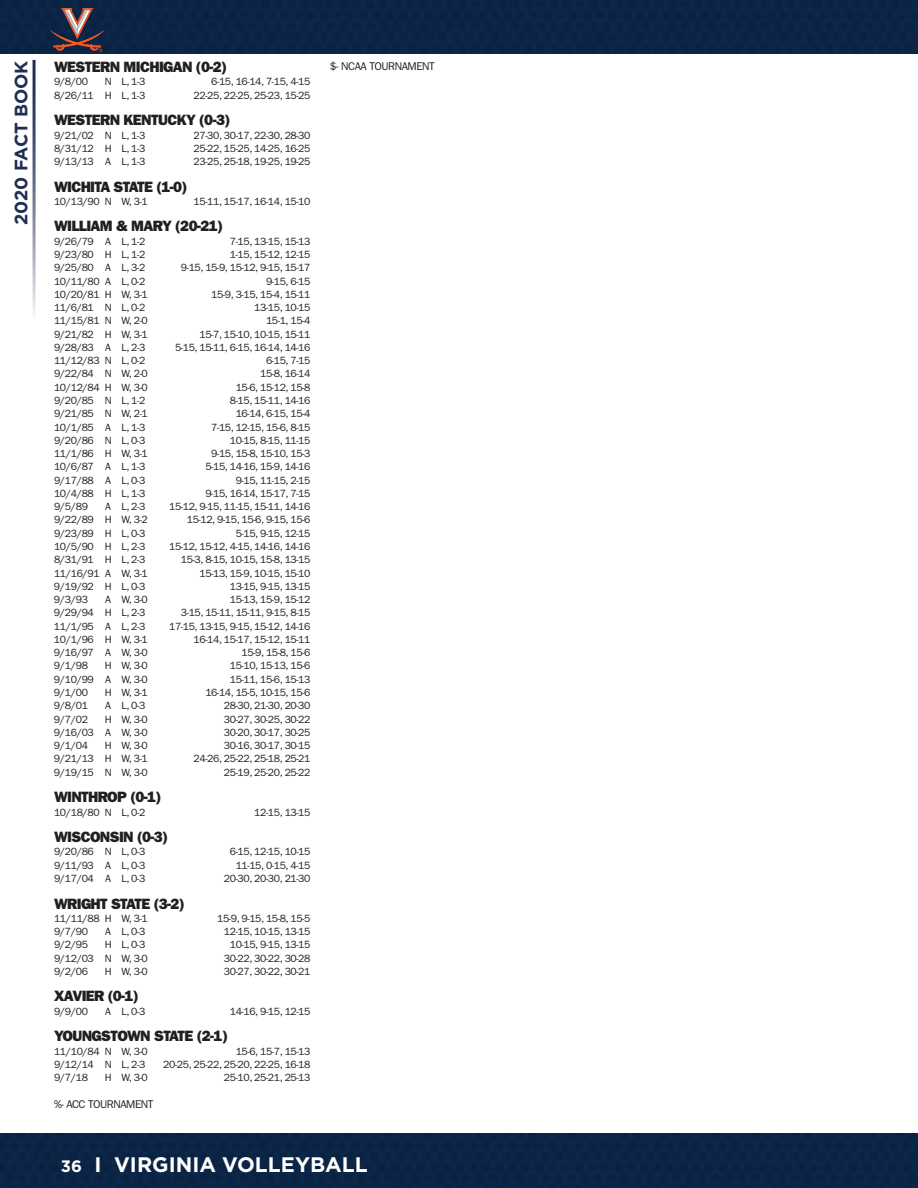
<style>
.page{position:relative;width:918px;height:1188px;background:#fff}
.page>*{position:absolute;margin:0;border:0;box-sizing:border-box;transform-origin:0 0}
.t1{font:700 21px "Gotham";color:#fff}
.t2{font:700 18px "Gotham";color:#212d54}
.t3{font:15px "ITC Franklin Gothic Std Hvy";letter-spacing:-.04em;color:#231f20}
.t4{font:11.25px "ITC Franklin Gothic Std";letter-spacing:-.04em;color:#231f20}
.t5{font:10.5px "ITC Franklin Gothic Std";letter-spacing:-.04em;color:#231f20}
.s1{font-size:16.5px}
</style>
<div class="page">
<div style="left:0;top:0;width:918px;height:54px;background:#0c2545"></div>
<hr style="left:33px;top:60px;width:3px;height:259px;background:#212d54">
<div style="left:0;top:1133px;width:918px;height:55px;background:#0b2545"></div>
<svg style="left:50px;top:8px;width:54px;height:44px"></svg>
<h2 class="t2" style="left:9px;top:225px;width:166px;rotate:-90deg">2020 FACT BOOK</h2>
<h3 class="t3" style="left:54px;top:58px;width:174px">WESTERN MICHIGAN (0-2)</h3>
<p class="t5" style="left:54px;top:76px;width:36px">9/8/00</p>
<p class="t5" style="left:105px;top:76px;width:42px">N L, 1-3</p>
<p class="t5" style="left:211px;top:76px;width:101px">6-15, 16-14, 7-15, 4-15</p>
<p class="t5" style="left:54px;top:89px;width:93px">8/26/11 H L, 1-3</p>
<p class="t5" style="left:194px;top:89px;width:118px">22-25, 22-25, 25-23, 15-25</p>
<h3 class="t3" style="left:54px;top:111px;width:178px">WESTERN KENTUCKY (0-3)</h3>
<p class="t5" style="left:54px;top:129px;width:93px">9/21/02 N L, 1-3</p>
<p class="t5" style="left:194px;top:129px;width:118px">27-30, 30-17, 22-30, 28-30</p>
<p class="t5" style="left:54px;top:142px;width:93px">8/31/12 H L, 1-3</p>
<p class="t5" style="left:194px;top:142px;width:118px">25-22, 15-25, 14-25, 16-25</p>
<p class="t5" style="left:54px;top:156px;width:93px">9/13/13 A L, 1-3</p>
<p class="t5" style="left:194px;top:156px;width:118px">23-25, 25-18, 19-25, 19-25</p>
<h3 class="t3" style="left:54px;top:178px;width:135px">WICHITA STATE (1-0)</h3>
<p class="t5" style="left:54px;top:195px;width:95px">10/13/90 N W, 3-1</p>
<p class="t5" style="left:194px;top:195px;width:118px">15-11, 15-17, 16-14, 15-10</p>
<h3 class="t3" style="left:54px;top:218px;width:170px">WILLIAM &amp; MARY (20-21)</h3>
<p class="t5" style="left:54px;top:235px;width:93px">9/26/79 A L, 1-2</p>
<p class="t5" style="left:230px;top:235px;width:82px">7-15, 13-15, 15-13</p>
<p class="t5" style="left:54px;top:248px;width:93px">9/23/80 H L, 1-2</p>
<p class="t5" style="left:230px;top:248px;width:82px">1-15, 15-12, 12-15</p>
<p class="t5" style="left:54px;top:262px;width:93px">9/25/80 A L, 3-2</p>
<p class="t5" style="left:181px;top:262px;width:131px">9-15, 15-9, 15-12, 9-15, 15-17</p>
<p class="t5" style="left:54px;top:275px;width:93px">10/11/80 A L, 0-2</p>
<p class="t5" style="left:266px;top:275px;width:46px">9-15, 6-15</p>
<p class="t5" style="left:54px;top:288px;width:95px">10/20/81 H W, 3-1</p>
<p class="t5" style="left:211px;top:288px;width:101px">15-9, 3-15, 15-4, 15-11</p>
<p class="t5" style="left:54px;top:302px;width:93px">11/6/81 N L, 0-2</p>
<p class="t5" style="left:254px;top:302px;width:58px">13-15, 10-15</p>
<p class="t5" style="left:54px;top:315px;width:95px">11/15/81 N W, 2-0</p>
<p class="t5" style="left:266px;top:315px;width:46px">15-1, 15-4</p>
<p class="t5" style="left:54px;top:328px;width:95px">9/21/82 H W, 3-1</p>
<p class="t5" style="left:200px;top:328px;width:112px">15-7, 15-10, 10-15, 15-11</p>
<p class="t5" style="left:54px;top:341px;width:93px">9/28/83 A L, 2-3</p>
<p class="t5" style="left:175px;top:341px;width:137px">5-15, 15-11, 6-15, 16-14, 14-16</p>
<p class="t5" style="left:54px;top:355px;width:93px">11/12/83 N L, 0-2</p>
<p class="t5" style="left:266px;top:355px;width:46px">6-15, 7-15</p>
<p class="t5" style="left:54px;top:368px;width:95px">9/22/84 N W, 2-0</p>
<p class="t5" style="left:260px;top:368px;width:52px">15-8, 16-14</p>
<p class="t5" style="left:54px;top:381px;width:95px">10/12/84 H W, 3-0</p>
<p class="t5" style="left:236px;top:381px;width:76px">15-6, 15-12, 15-8</p>
<p class="t5" style="left:54px;top:394px;width:93px">9/20/85 N L, 1-2</p>
<p class="t5" style="left:230px;top:394px;width:82px">8-15, 15-11, 14-16</p>
<p class="t5" style="left:54px;top:408px;width:95px">9/21/85 N W, 2-1</p>
<p class="t5" style="left:236px;top:408px;width:76px">16-14, 6-15, 15-4</p>
<p class="t5" style="left:54px;top:421px;width:93px">10/1/85 A L, 1-3</p>
<p class="t5" style="left:211px;top:421px;width:101px">7-15, 12-15, 15-6, 8-15</p>
<p class="t5" style="left:54px;top:434px;width:93px">9/20/86 N L, 0-3</p>
<p class="t5" style="left:230px;top:434px;width:82px">10-15, 8-15, 11-15</p>
<p class="t5" style="left:54px;top:448px;width:95px">11/1/86 H W, 3-1</p>
<p class="t5" style="left:211px;top:448px;width:101px">9-15, 15-8, 15-10, 15-3</p>
<p class="t5" style="left:54px;top:461px;width:93px">10/6/87 A L, 1-3</p>
<p class="t5" style="left:205px;top:461px;width:107px">5-15, 14-16, 15-9, 14-16</p>
<p class="t5" style="left:54px;top:474px;width:93px">9/17/88 A L, 0-3</p>
<p class="t5" style="left:236px;top:474px;width:76px">9-15, 11-15, 2-15</p>
<p class="t5" style="left:54px;top:487px;width:93px">10/4/88 H L, 1-3</p>
<p class="t5" style="left:205px;top:487px;width:107px">9-15, 16-14, 15-17, 7-15</p>
<p class="t5" style="left:54px;top:501px;width:36px">9/5/89</p>
<p class="t5" style="left:105px;top:501px;width:42px">A L, 2-3</p>
<p class="t5" style="left:169px;top:501px;width:143px">15-12, 9-15, 11-15, 15-11, 14-16</p>
<p class="t5" style="left:54px;top:514px;width:95px">9/22/89 H W, 3-2</p>
<p class="t5" style="left:187px;top:514px;width:125px">15-12, 9-15, 15-6, 9-15, 15-6</p>
<p class="t5" style="left:54px;top:527px;width:93px">9/23/89 H L, 0-3</p>
<p class="t5" style="left:236px;top:527px;width:76px">5-15, 9-15, 12-15</p>
<p class="t5" style="left:54px;top:540px;width:93px">10/5/90 H L, 2-3</p>
<p class="t5" style="left:169px;top:540px;width:143px">15-12, 15-12, 4-15, 14-16, 14-16</p>
<p class="t5" style="left:54px;top:554px;width:93px">8/31/91 H L, 2-3</p>
<p class="t5" style="left:181px;top:554px;width:131px">15-3, 8-15, 10-15, 15-8, 13-15</p>
<p class="t5" style="left:54px;top:567px;width:95px">11/16/91 A W, 3-1</p>
<p class="t5" style="left:200px;top:567px;width:112px">15-13, 15-9, 10-15, 15-10</p>
<p class="t5" style="left:54px;top:580px;width:93px">9/19/92 H L, 0-3</p>
<p class="t5" style="left:230px;top:580px;width:82px">13-15, 9-15, 13-15</p>
<p class="t5" style="left:54px;top:594px;width:36px">9/3/93</p>
<p class="t5" style="left:105px;top:594px;width:44px">A W, 3-0</p>
<p class="t5" style="left:230px;top:594px;width:82px">15-13, 15-9, 15-12</p>
<p class="t5" style="left:54px;top:607px;width:93px">9/29/94 H L, 2-3</p>
<p class="t5" style="left:181px;top:607px;width:131px">3-15, 15-11, 15-11, 9-15, 8-15</p>
<p class="t5" style="left:54px;top:620px;width:93px">11/1/95 A L, 2-3</p>
<p class="t5" style="left:169px;top:620px;width:143px">17-15, 13-15, 9-15, 15-12, 14-16</p>
<p class="t5" style="left:54px;top:633px;width:95px">10/1/96 H W, 3-1</p>
<p class="t5" style="left:194px;top:633px;width:118px">16-14, 15-17, 15-12, 15-11</p>
<p class="t5" style="left:54px;top:647px;width:95px">9/16/97 A W, 3-0</p>
<p class="t5" style="left:242px;top:647px;width:70px">15-9, 15-8, 15-6</p>
<p class="t5" style="left:54px;top:660px;width:36px">9/1/98</p>
<p class="t5" style="left:105px;top:660px;width:45px">H W, 3-0</p>
<p class="t5" style="left:230px;top:660px;width:82px">15-10, 15-13, 15-6</p>
<p class="t5" style="left:54px;top:673px;width:95px">9/10/99 A W, 3-0</p>
<p class="t5" style="left:230px;top:673px;width:82px">15-11, 15-6, 15-13</p>
<p class="t5" style="left:54px;top:686px;width:36px">9/1/00</p>
<p class="t5" style="left:105px;top:686px;width:45px">H W, 3-1</p>
<p class="t5" style="left:205px;top:686px;width:107px">16-14, 15-5, 10-15, 15-6</p>
<p class="t5" style="left:54px;top:700px;width:36px">9/8/01</p>
<p class="t5" style="left:105px;top:700px;width:42px">A L, 0-3</p>
<p class="t5" style="left:224px;top:700px;width:88px">28-30, 21-30, 20-30</p>
<p class="t5" style="left:54px;top:713px;width:36px">9/7/02</p>
<p class="t5" style="left:105px;top:713px;width:45px">H W, 3-0</p>
<p class="t5" style="left:224px;top:713px;width:88px">30-27, 30-25, 30-22</p>
<p class="t5" style="left:54px;top:726px;width:95px">9/16/03 A W, 3-0</p>
<p class="t5" style="left:224px;top:726px;width:88px">30-20, 30-17, 30-25</p>
<p class="t5" style="left:54px;top:740px;width:36px">9/1/04</p>
<p class="t5" style="left:105px;top:740px;width:45px">H W, 3-0</p>
<p class="t5" style="left:224px;top:740px;width:88px">30-16, 30-17, 30-15</p>
<p class="t5" style="left:54px;top:753px;width:95px">9/21/13 H W, 3-1</p>
<p class="t5" style="left:194px;top:753px;width:118px">24-26, 25-22, 25-18, 25-21</p>
<p class="t5" style="left:54px;top:766px;width:95px">9/19/15 N W, 3-0</p>
<p class="t5" style="left:224px;top:766px;width:88px">25-19, 25-20, 25-22</p>
<h3 class="t3" style="left:54px;top:788px;width:109px">WINTHROP (0-1)</h3>
<p class="t5" style="left:54px;top:806px;width:93px">10/18/80 N L, 0-2</p>
<p class="t5" style="left:254px;top:806px;width:58px">12-15, 13-15</p>
<h3 class="t3" style="left:54px;top:828px;width:116px">WISCONSIN (0-3)</h3>
<p class="t5" style="left:54px;top:846px;width:93px">9/20/86 N L, 0-3</p>
<p class="t5" style="left:230px;top:846px;width:82px">6-15, 12-15, 10-15</p>
<p class="t5" style="left:54px;top:859px;width:93px">9/11/93 A L, 0-3</p>
<p class="t5" style="left:236px;top:859px;width:76px">11-15, 0-15, 4-15</p>
<p class="t5" style="left:54px;top:872px;width:93px">9/17/04 A L, 0-3</p>
<p class="t5" style="left:224px;top:872px;width:88px">20-30, 20-30, 21-30</p>
<h3 class="t3" style="left:54px;top:895px;width:132px">WRIGHT STATE (3-2)</h3>
<p class="t5" style="left:54px;top:912px;width:95px">11/11/88 H W, 3-1</p>
<p class="t5" style="left:217px;top:912px;width:95px">15-9, 9-15, 15-8, 15-5</p>
<p class="t5" style="left:54px;top:925px;width:36px">9/7/90</p>
<p class="t5" style="left:105px;top:925px;width:42px">A L, 0-3</p>
<p class="t5" style="left:224px;top:925px;width:88px">12-15, 10-15, 13-15</p>
<p class="t5" style="left:54px;top:939px;width:36px">9/2/95</p>
<p class="t5" style="left:105px;top:939px;width:42px">H L, 0-3</p>
<p class="t5" style="left:230px;top:939px;width:82px">10-15, 9-15, 13-15</p>
<p class="t5" style="left:54px;top:952px;width:95px">9/12/03 N W, 3-0</p>
<p class="t5" style="left:224px;top:952px;width:88px">30-22, 30-22, 30-28</p>
<p class="t5" style="left:54px;top:965px;width:36px">9/2/06</p>
<p class="t5" style="left:105px;top:965px;width:45px">H W, 3-0</p>
<p class="t5" style="left:224px;top:965px;width:88px">30-27, 30-22, 30-21</p>
<h3 class="t3" style="left:54px;top:987px;width:86px">XAVIER (0-1)</h3>
<p class="t5" style="left:54px;top:1005px;width:36px">9/9/00</p>
<p class="t5" style="left:105px;top:1005px;width:42px">A L, 0-3</p>
<p class="t5" style="left:230px;top:1005px;width:82px">14-16, 9-15, 12-15</p>
<h3 class="t3" style="left:54px;top:1027px;width:175px">YOUNGSTOWN STATE (2-1)</h3>
<p class="t5" style="left:54px;top:1045px;width:95px">11/10/84 N W, 3-0</p>
<p class="t5" style="left:236px;top:1045px;width:76px">15-6, 15-7, 15-13</p>
<p class="t5" style="left:54px;top:1058px;width:93px">9/12/14 N L, 2-3</p>
<p class="t5" style="left:163px;top:1058px;width:149px">20-25, 25-22, 25-20, 22-25, 16-18</p>
<p class="t5" style="left:54px;top:1071px;width:36px">9/7/18</p>
<p class="t5" style="left:105px;top:1071px;width:45px">H W, 3-0</p>
<p class="t5" style="left:224px;top:1071px;width:88px">25-10, 25-21, 25-13</p>
<p class="t4" style="left:54px;top:1097px;width:101px">%- ACC TOURNAMENT</p>
<p class="t4" style="left:330px;top:59px;width:106px">$- NCAA TOURNAMENT</p>
<h1 class="t1" style="left:61px;top:1151px;width:308px"><span class="s1">36</span> I VIRGINIA VOLLEYBALL</h1>
</div>
